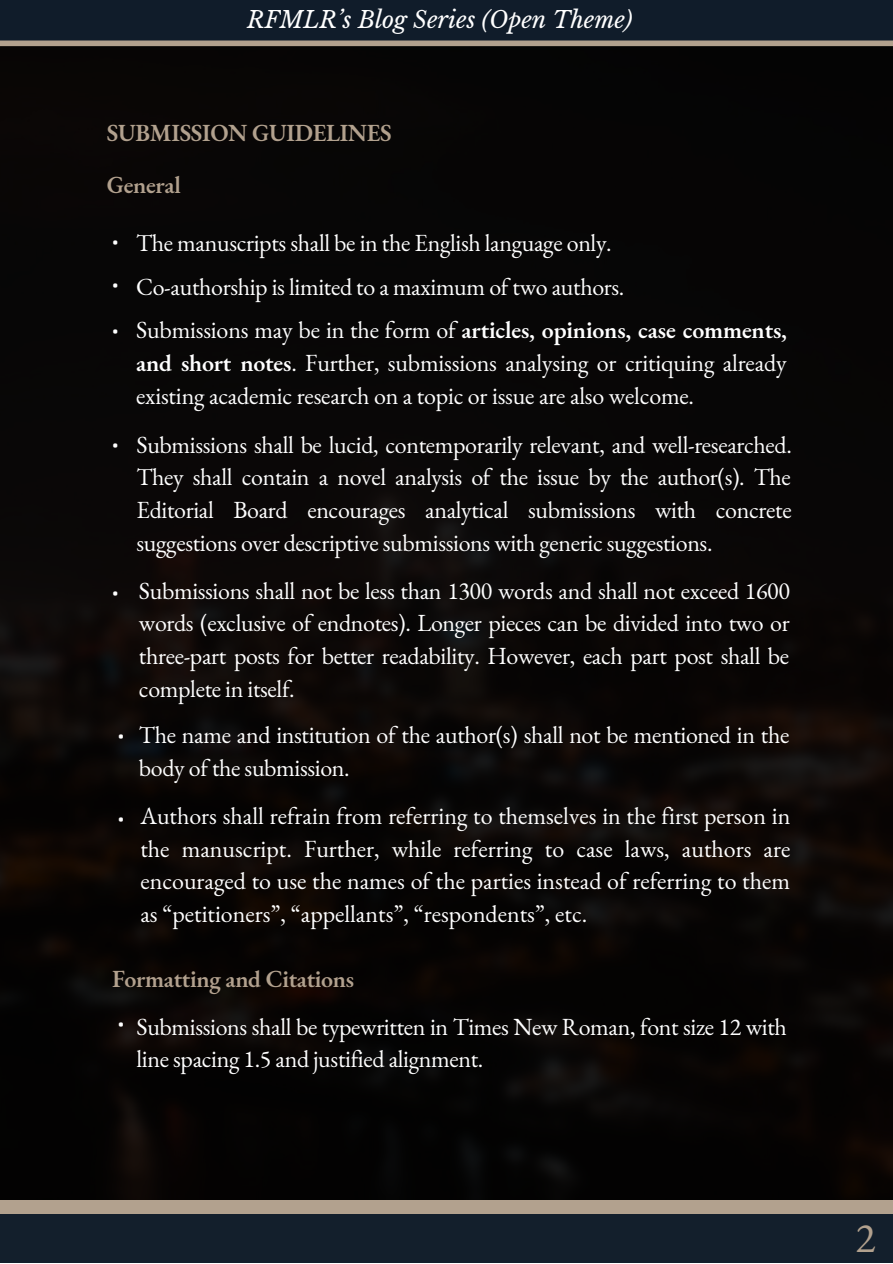
<style>
.page{position:relative;width:893px;height:1264px;background:#fff}
.page>*{position:absolute;margin:0;border:0;box-sizing:border-box;transform-origin:0 0}
.t1{font:41.7px "EB Garamond";color:#b2a18e}
.t2{font:24px/32.5px "EB Garamond";letter-spacing:-.015em;color:#fff}
.t3{font:600 24px/52.2px "EB Garamond";letter-spacing:-.015em;color:#b2a18e}
.t4{font:italic 23.1px "Libre Baskerville";color:#fff}
.t5{font:18px "IBM Plex Sans Cond";color:#fff}
.s1{font-weight:600}
</style>
<div class="page">
<img style="left:0;top:46px;width:892px;height:1154px">
<div style="left:0;top:0;width:892px;height:40px;background:#101c2a"></div>
<div style="left:0;top:1213px;width:892px;height:49px;background:#131f2c"></div>
<div style="left:0;top:1200px;width:892px;height:13px;background:#b2a18e"></div>
<div style="left:0;top:40px;width:892px;height:6px;background:#b2a18e"></div>
<p class="t4" style="left:247px;top:6px;width:387px">RFMLR’s Blog Series (Open Theme)</p>
<p class="t3" style="left:107px;top:106px;width:286px">SUBMISSION GUIDELINES<br>General</p>
<p class="t5" style="left:112px;top:229px;width:8px">•</p>
<p class="t5" style="left:112px;top:273px;width:8px">•</p>
<p class="t5" style="left:112px;top:319px;width:8px">•</p>
<p class="t5" style="left:112px;top:432px;width:8px">•</p>
<p class="t5" style="left:112px;top:580px;width:8px">•</p>
<p class="t5" style="left:118px;top:723px;width:8px">•</p>
<p class="t5" style="left:118px;top:807px;width:8px">•</p>
<p class="t2" style="left:136px;top:221px;width:652px;line-height:43.7px">The manuscripts shall be in the English language only.<br>Co-authorship is limited to a maximum of two authors.<br>Submissions may be in the form of <span class="s1">articles, opinions, case comments,</span></p>
<p class="t2" style="left:136px;top:346px;width:652px"><span class="s1">and short notes</span>. Further, submissions analysing or critiquing already existing academic research on a topic or issue are also welcome.</p>
<p class="t2" style="left:136px;top:428px;width:656px;text-align:justify">Submissions shall be lucid, contemporarily relevant, and well-researched.<br>They shall contain a novel analysis of the issue by the author(s). The Editorial Board encourages analytical submissions with concrete suggestions over descriptive submissions with generic suggestions.</p>
<p class="t2" style="left:139px;top:574px;width:652px;text-align:justify">Submissions shall not be less than 1300 words and shall not exceed 1600 words (exclusive of endnotes). Longer pieces can be divided into two or three-part posts for better readability. However, each part post shall be complete in itself.</p>
<p class="t2" style="left:139px;top:718px;width:652px">The name and institution of the author(s) shall not be mentioned in the body of the submission.</p>
<p class="t2" style="left:140px;top:799px;width:651px;text-align:justify">Authors shall refrain from referring to themselves in the first person in the manuscript. Further, while referring to case laws, authors are encouraged to use the names of the parties instead of referring to them as “petitioners”, “appellants”, “respondents”, etc.</p>
<p class="t3" style="left:112px;top:952px;width:243px">Formatting and Citations</p>
<p class="t2" style="left:136px;top:1010px;width:651px">Submissions shall be typewritten in Times New Roman, font size 12 with line spacing 1.5 and justified alignment.</p>
<p class="t5" style="left:118px;top:1011px;width:8px">•</p>
<h1 class="t1" style="left:855px;top:1209px;width:21px">2</h1>
</div>
